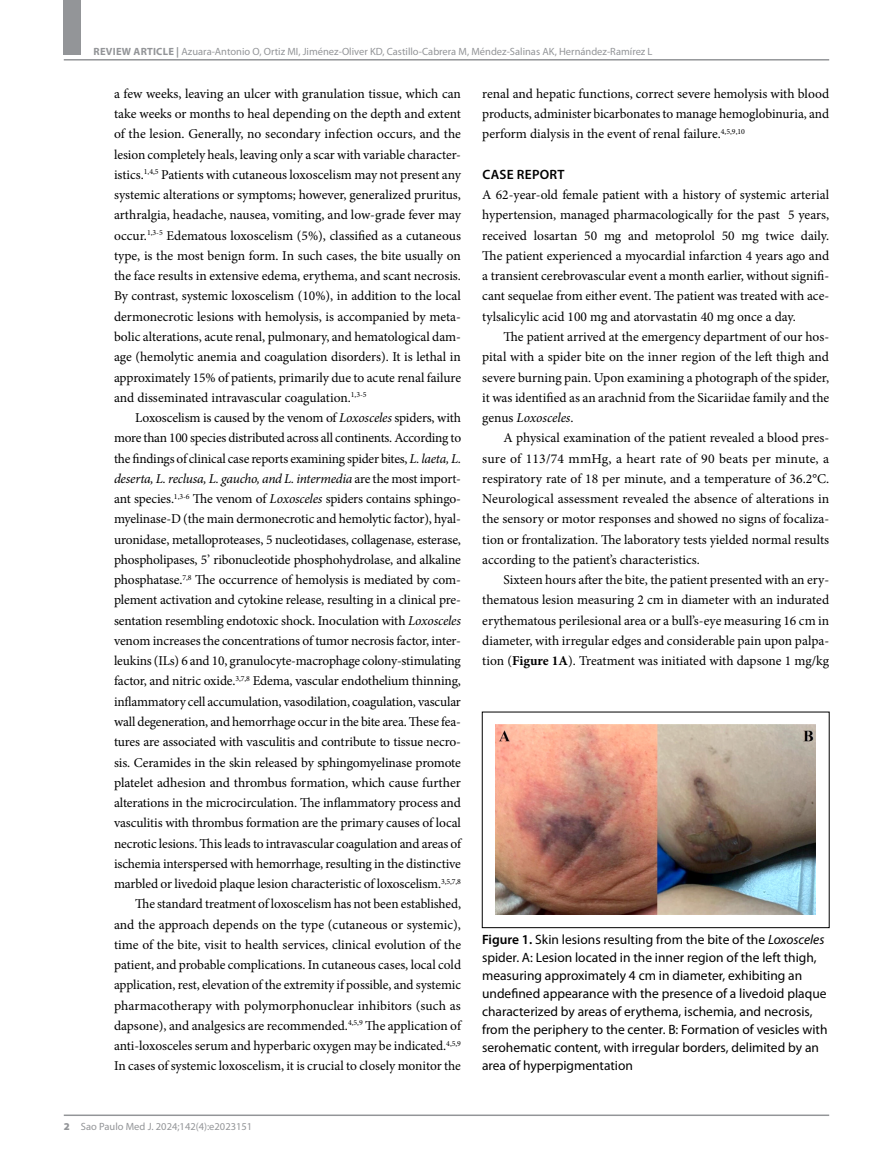
<style>
.page{position:relative;width:893px;height:1170px;background:#fff}
.page>*{position:absolute;margin:0;border:0;box-sizing:border-box;transform-origin:0 0}
.t1{font:13.5px/20.2px "Minion Pro";letter-spacing:-.01em;color:#000;text-align:justify}
.t2{font:13.5px/18px "Myriad Pro";color:#000}
.t3{font:600 13.5px "Myriad Pro";letter-spacing:.02em;color:#000}
.t4{font:10.5px "Myriad Pro";color:#939598}
.s1{font-weight:700}
.s2{font-style:italic}
.s3{font-weight:900}
.s4{font-weight:600}
</style>
<div class="page">
<div style="left:64px;top:0;width:17px;height:55px;background:#939598"></div>
<hr style="left:64px;top:59px;width:765px;height:2px;background:#939598">
<hr style="left:64px;top:1114px;width:765px;height:1px;background:#939598">
<img style="left:496px;top:724px;width:320px;height:190px">
<p class="t4" style="left:94px;top:45px;width:560px"><span class="s1">REVIEW ARTICLE |</span> Azuara-Antonio O, Ortiz MI, Jiménez-Oliver KD, Castillo-Cabrera M, Méndez-Salinas AK, Hernández-Ramírez L</p>
<p class="t1" style="left:114px;top:83px;width:348px">a few weeks, leaving an ulcer with granulation tissue, which can take weeks or months to heal depending on the depth and extent of the lesion. Generally, no secondary infection occurs, and the lesion completely heals, leaving only a scar with variable character&shy;istics.<sup>1,4,5</sup> Patients with cutaneous loxoscelism may not present any systemic alterations or symptoms; however, generalized pruritus, arthralgia, headache, nausea, vomiting, and low-grade fever may occur.<sup>1,3-5</sup> Edematous loxoscelism (5%), classified as a cutaneous type, is the most benign form. In such cases, the bite usually on the face results in extensive edema, erythema, and scant necrosis.<br>By contrast, systemic loxoscelism (10%), in addition to the local dermonecrotic lesions with hemolysis, is accompanied by meta&shy;bolic alterations, acute renal, pulmonary, and hematological dam&shy;age (hemolytic anemia and coagulation disorders). It is lethal in approximately 15% of patients, primarily due to acute renal failure and disseminated intravascular coagulation.<sup>1,3-5</sup></p>
<p class="t1" style="left:114px;top:407px;width:349px;text-align:right">Loxoscelism is caused by the venom of <span class="s2">Loxosceles</span> spiders, with more than 100 species distributed across all continents. According to the findings of clinical case reports examining spider bites, <span class="s2">L. laeta, L. deserta, L. reclusa, L. gaucho, and L. intermedia</span> are the most import&shy;ant species.<sup>1,3-6</sup> The venom of <span class="s2">Loxosceles</span> spiders contains sphingo&shy;myelinase-D (the main dermonecrotic and hemolytic factor), hyal&shy;uronidase, metalloproteases, 5 nucleotidases, collagenase, esterase, phospholipases, 5’ ribonucleotide phosphohydrolase, and alkaline phosphatase.<sup>7,8</sup> The occurrence of hemolysis is mediated by com&shy;plement activation and cytokine release, resulting in a clinical pre&shy;sentation resembling endotoxic shock. Inoculation with <span class="s2">Loxosceles </span>venom increases the concentrations of tumor necrosis factor, inter&shy;leukins (ILs) 6 and 10, granulocyte-macrophage colony-stimulating factor, and nitric oxide.<sup>3,7,8</sup> Edema, vascular endothelium thinning, inflammatory cell accumulation, vasodilation, coagulation, vascular wall degeneration, and hemorrhage occur in the bite area. These fea&shy;tures are associated with vasculitis and contribute to tissue necro&shy;sis. Ceramides in the skin released by sphingomyelinase promote platelet adhesion and thrombus formation, which cause further alterations in the microcirculation. The inflammatory process and vasculitis with thrombus formation are the primary causes of local necrotic lesions. This leads to intravascular coagulation and areas of ischemia interspersed with hemorrhage, resulting in the distinctive marbled or livedoid plaque lesion characteristic of loxoscelism.<sup>3,5,7,8<br></sup>The standard treatment of loxoscelism has not been established, and the approach depends on the type (cutaneous or systemic), time of the bite, visit to health services, clinical evolution of the patient, and probable complications. In cutaneous cases, local cold application, rest, elevation of the extremity if possible, and systemic pharmacotherapy with polymorphonuclear inhibitors (such as dapsone), and analgesics are recommended.<sup>4,5,9</sup> The application of anti-loxosceles serum and hyperbaric oxygen may be indicated.<sup>4,5,9<br></sup>In cases of systemic loxoscelism, it is crucial to closely monitor the</p>
<p class="t4" style="left:64px;top:1119px;width:190px"><span class="s3">2</span> Sao Paulo Med J. 2024;142(4):e2023151</p>
<p class="t1" style="left:482px;top:83px;width:348px">renal and hepatic functions, correct severe hemolysis with blood products, administer bicarbonates to manage hemoglobinuria, and perform dialysis in the event of renal failure.<sup>4,5,9,10</sup></p>
<p class="t3" style="left:482px;top:166px;width:84px">CASE REPORT</p>
<p class="t1" style="left:482px;top:185px;width:348px">A 62-year-old female patient with a history of systemic arterial hypertension, managed pharmacologically for the past 5 years, received losartan 50 mg and metoprolol 50 mg twice daily.<br>The patient experienced a myocardial infarction 4 years ago and a transient cerebrovascular event a month earlier, without signifi&shy;cant sequelae from either event. The patient was treated with ace&shy;tylsalicylic acid 100 mg and atorvastatin 40 mg once a day.</p>
<p class="t1" style="left:482px;top:326px;width:348px;text-indent:21px">The patient arrived at the emergency department of our hos&shy;pital with a spider bite on the inner region of the left thigh and severe burning pain. Upon examining a photograph of the spider, it was identified as an arachnid from the Sicariidae family and the genus <span class="s2">Loxosceles</span>.</p>
<p class="t1" style="left:482px;top:428px;width:349px;text-indent:21px">A physical examination of the patient revealed a blood pres&shy;sure of 113/74 mmHg, a heart rate of 90 beats per minute, a respiratory rate of 18 per minute, and a temperature of 36.2°C.<br>Neurological assessment revealed the absence of alterations in the sensory or motor responses and showed no signs of focaliza&shy;tion or frontalization. The laboratory tests yielded normal results according to the patient’s characteristics.</p>
<p class="t1" style="left:482px;top:569px;width:348px;text-indent:21px">Sixteen hours after the bite, the patient presented with an ery&shy;thematous lesion measuring 2 cm in diameter with an indurated erythematous perilesional area or a bull’s-eye measuring 16 cm in diameter, with irregular edges and considerable pain upon palpa&shy;tion (<span class="s1">Figure 1A</span>). Treatment was initiated with dapsone 1 mg/kg</p>
<p class="t2" style="left:482px;top:930px;width:347px"><span class="s4">Figure 1.</span> Skin lesions resulting from the bite of the <span class="s2">Loxosceles </span>spider. A: Lesion located in the inner region of the left thigh, measuring approximately 4 cm in diameter, exhibiting an undefined appearance with the presence of a livedoid plaque characterized by areas of erythema, ischemia, and necrosis, from the periphery to the center. B: Formation of vesicles with serohematic content, with irregular borders, delimited by an area of hyperpigmentation</p>
</div>
